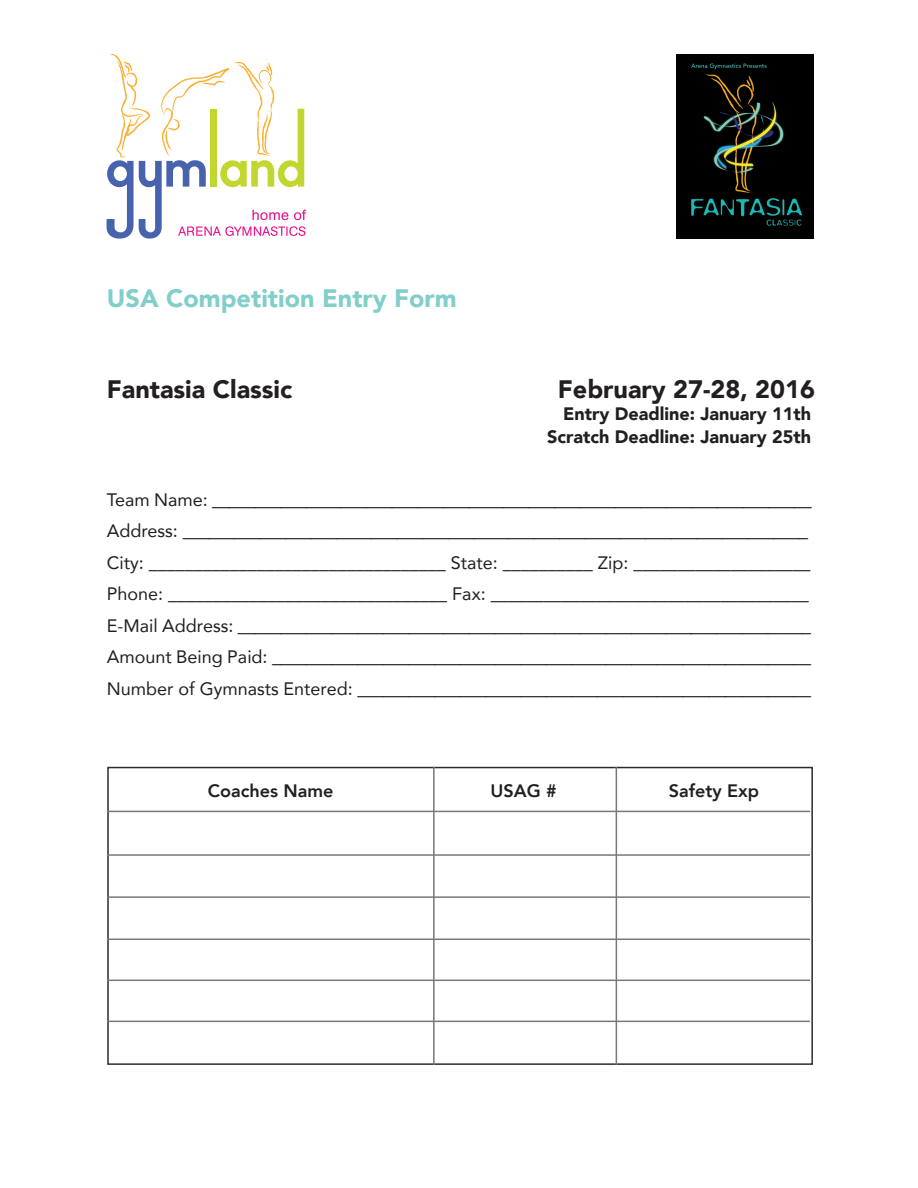
<style>
.page{position:relative;width:918px;height:1188px;background:#fff}
.page>*{position:absolute;margin:0;border:0;box-sizing:border-box;transform-origin:0 0}
.t1{font:900 25.2px "Avenir";color:#231f20}
.t2{font:900 25.2px "Avenir";color:#82ceca}
.t3{font:18px/31.5px "Avenir";color:#231f20}
.t4{font:900 18px/22.5px "Avenir";color:#231f20;text-align:right}
.t5{font:800 18px "Avenir";color:#231f20}
</style>
<div class="page">
<svg style="left:107px;top:54px;width:199px;height:185px"></svg>
<img style="left:676px;top:54px;width:137px;height:185px">
<div style="left:107px;top:767px;width:706px;height:298px;border:2px solid #302a28"></div>
<hr style="left:433px;top:767px;width:2px;height:298px;background:#76787b">
<hr style="left:616px;top:767px;width:1px;height:298px;background:#76787b">
<hr style="left:107px;top:811px;width:703px;height:1px;background:#76787b">
<hr style="left:107px;top:854px;width:703px;height:2px;background:#76787b">
<hr style="left:107px;top:896px;width:703px;height:2px;background:#76787b">
<hr style="left:107px;top:939px;width:703px;height:1px;background:#76787b">
<hr style="left:107px;top:980px;width:703px;height:1px;background:#76787b">
<hr style="left:107px;top:1021px;width:703px;height:1px;background:#76787b">
<h1 class="t2" style="left:107px;top:277px;width:351px">USA Competition Entry Form</h1>
<h1 class="t1" style="left:107px;top:368px;width:187px">Fantasia Classic</h1>
<h1 class="t1" style="left:558px;top:368px;width:258px">February 27-28, 2016</h1>
<p class="t4" style="left:547px;top:402px;width:265px">Entry Deadline: January 11th<br>Scratch Deadline: January 25th</p>
<p class="t3" style="left:107px;top:483px;width:706px">Team Name: ______________________________________________________________________ Address: _________________________________________________________________________ City: _________________________________ State: __________ Zip: ____________________ Phone: _______________________________ Fax: ____________________________________ E-Mail Address: ___________________________________________________________________ Amount Being Paid: _______________________________________________________________ Number of Gymnasts Entered: _____________________________________________________</p>
<p class="t5" style="left:208px;top:776px;width:127px">Coaches Name</p>
<p class="t5" style="left:491px;top:776px;width:68px">USAG #</p>
<p class="t5" style="left:669px;top:776px;width:92px">Safety Exp</p>
</div>
